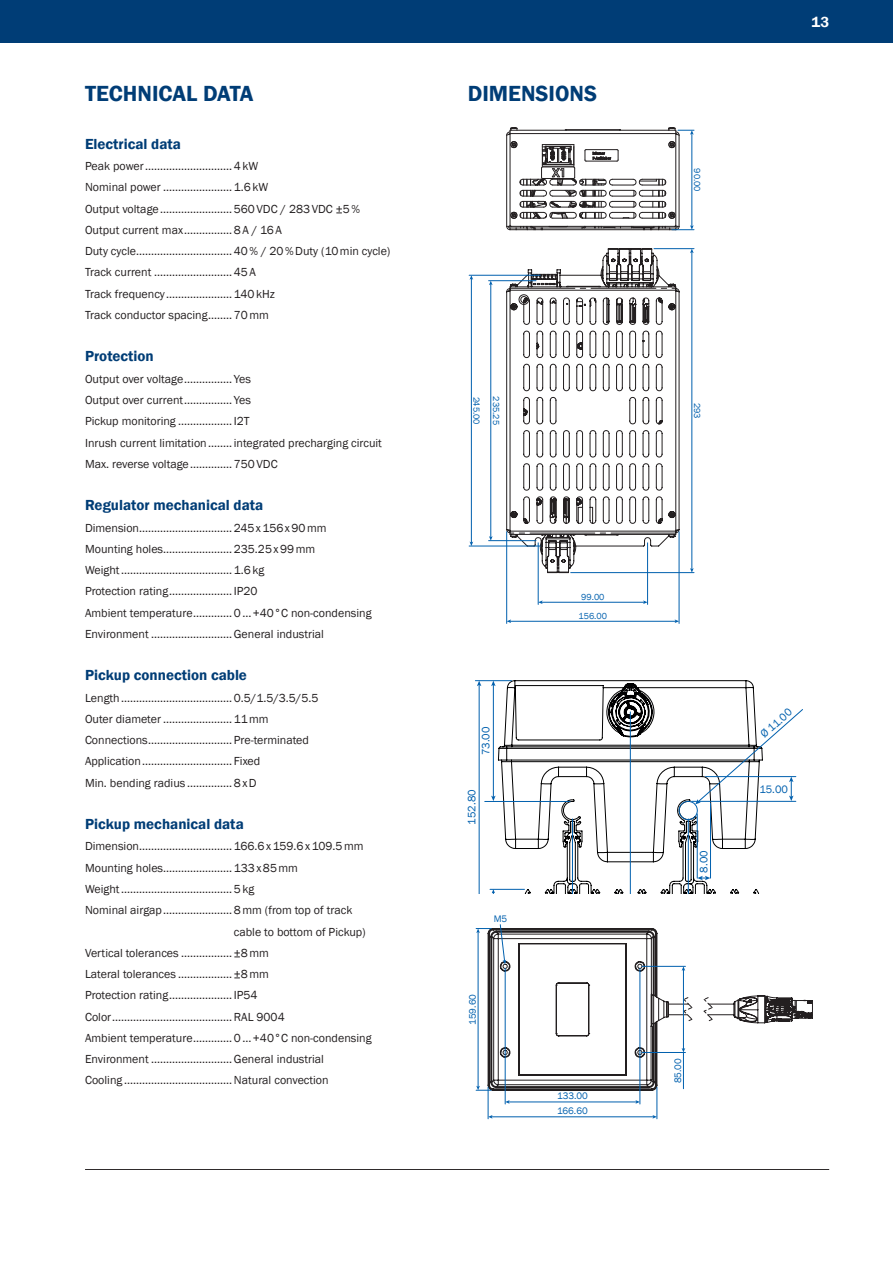
<style>
.page{position:relative;width:893px;height:1263px;background:#fff}
.page>*{position:absolute;margin:0;border:0;box-sizing:border-box;transform-origin:0 0}
.t1{font:600 22.5px "Franklin Gothic";color:#003d76}
.t2{font:600 15px "Franklin Gothic";color:#003d76}
.t3{font:600 15px "Franklin Gothic";color:#fff}
.t4{font:12px/21.3px "Franklin Gothic";color:#231f20}
.t5{font:11.1px "Franklin Gothic";color:#0160ae}
.t6{font:9.75px "Franklin Gothic";color:#0160ae}
.t7{font:9px "Franklin Gothic";color:#0160ae}
</style>
<div class="page">
<div style="left:0;top:0;width:893px;height:43px;background:#003d76"></div>
<hr style="left:85px;top:1169px;width:744px;height:1px;background:#231f20">
<svg style="left:488px;top:928px;width:325px;height:163px"></svg>
<svg style="left:500px;top:924px;width:6px;height:40px"></svg>
<hr style="left:491px;top:1116px;width:163px;height:1px;background:#0160ae">
<svg style="left:489px;top:1115px;width:4px;height:4px"></svg>
<svg style="left:652px;top:1115px;width:5px;height:4px"></svg>
<hr style="left:657px;top:1087px;width:1px;height:32px;background:#0160ae">
<hr style="left:488px;top:1087px;width:1px;height:32px;background:#0160ae">
<hr style="left:508px;top:1102px;width:129px;height:1px;background:#0160ae">
<svg style="left:506px;top:1100px;width:4px;height:4px"></svg>
<svg style="left:635px;top:1100px;width:5px;height:4px"></svg>
<hr style="left:640px;top:968px;width:1px;height:136px;background:#0160ae">
<hr style="left:505px;top:968px;width:1px;height:136px;background:#0160ae">
<hr style="left:478px;top:932px;width:1px;height:155px;background:#0160ae">
<svg style="left:476px;top:928px;width:15px;height:5px"></svg>
<svg style="left:476px;top:1086px;width:15px;height:5px"></svg>
<hr style="left:683px;top:969px;width:1px;height:80px;background:#0160ae">
<hr style="left:683px;top:1052px;width:1px;height:37px;background:#0160ae">
<hr style="left:642px;top:966px;width:43px;height:1px;background:#0160ae">
<hr style="left:642px;top:1052px;width:43px;height:1px;background:#0160ae">
<svg style="left:506px;top:248px;width:174px;height:325px"></svg>
<hr style="left:506px;top:135px;width:1px;height:91px;background:#231f20">
<hr style="left:679px;top:135px;width:1px;height:91px;background:#231f20">
<hr style="left:542px;top:229px;width:101px;height:1px;background:#231f20">
<hr style="left:542px;top:228px;width:101px;height:1px;background:#231f20">
<hr style="left:511px;top:226px;width:164px;height:1px;background:#231f20">
<hr style="left:510px;top:134px;width:1px;height:91px;background:#231f20">
<hr style="left:675px;top:134px;width:1px;height:91px;background:#231f20">
<svg style="left:506px;top:225px;width:37px;height:5px"></svg>
<svg style="left:594px;top:226px;width:27px;height:2px"></svg>
<hr style="left:692px;top:133px;width:1px;height:94px;background:#0160ae">
<svg style="left:506px;top:128px;width:188px;height:91px"></svg>
<svg style="left:631px;top:225px;width:63px;height:5px"></svg>
<hr style="left:692px;top:252px;width:1px;height:317px;background:#0160ae">
<svg style="left:690px;top:568px;width:4px;height:4px"></svg>
<svg style="left:690px;top:249px;width:4px;height:4px"></svg>
<hr style="left:654px;top:248px;width:40px;height:1px;background:#0160ae">
<hr style="left:571px;top:572px;width:123px;height:1px;background:#0160ae">
<hr style="left:471px;top:278px;width:1px;height:265px;background:#0160ae">
<svg style="left:470px;top:541px;width:3px;height:5px"></svg>
<hr style="left:469px;top:275px;width:71px;height:1px;background:#0160ae">
<hr style="left:469px;top:546px;width:71px;height:1px;background:#0160ae">
<hr style="left:490px;top:284px;width:1px;height:253px;background:#0160ae">
<svg style="left:489px;top:281px;width:4px;height:4px"></svg>
<svg style="left:489px;top:536px;width:4px;height:4px"></svg>
<hr style="left:489px;top:540px;width:47px;height:1px;background:#0160ae">
<hr style="left:489px;top:280px;width:47px;height:1px;background:#0160ae">
<hr style="left:510px;top:621px;width:166px;height:1px;background:#0160ae">
<svg style="left:507px;top:619px;width:4px;height:4px"></svg>
<svg style="left:675px;top:619px;width:4px;height:4px"></svg>
<hr style="left:679px;top:532px;width:1px;height:91px;background:#0160ae">
<hr style="left:506px;top:532px;width:1px;height:91px;background:#0160ae">
<hr style="left:541px;top:602px;width:103px;height:1px;background:#0160ae">
<svg style="left:643px;top:600px;width:4px;height:4px"></svg>
<svg style="left:539px;top:600px;width:4px;height:4px"></svg>
<hr style="left:538px;top:543px;width:1px;height:61px;background:#0160ae">
<hr style="left:647px;top:543px;width:1px;height:61px;background:#0160ae">
<svg style="left:498px;top:680px;width:261px;height:213px"></svg>
<hr style="left:485px;top:801px;width:85px;height:1px;background:#0160ae">
<hr style="left:490px;top:889px;width:34px;height:1px;background:#0160ae">
<hr style="left:475px;top:680px;width:37px;height:1px;background:#0160ae">
<hr style="left:493px;top:685px;width:1px;height:112px;background:#0160ae">
<svg style="left:491px;top:681px;width:5px;height:5px"></svg>
<svg style="left:491px;top:796px;width:5px;height:5px"></svg>
<hr style="left:479px;top:685px;width:1px;height:208px;background:#0160ae">
<svg style="left:477px;top:681px;width:4px;height:5px"></svg>
<svg style="left:697px;top:876px;width:13px;height:4px"></svg>
<hr style="left:697px;top:814px;width:1px;height:64px;background:#0160ae">
<hr style="left:710px;top:803px;width:1px;height:75px;background:#0160ae">
<hr style="left:572px;top:819px;width:1px;height:74px;background:#0160ae">
<hr style="left:688px;top:819px;width:1px;height:74px;background:#0160ae">
<hr style="left:630px;top:712px;width:1px;height:181px;background:#0160ae">
<svg style="left:679px;top:709px;width:124px;height:111px"></svg>
<hr style="left:705px;top:776px;width:91px;height:1px;background:#0160ae">
<hr style="left:691px;top:801px;width:105px;height:1px;background:#0160ae">
<h1 class="t1" style="left:85px;top:79px;width:170px">TECHNICAL DATA</h1>
<h1 class="t1" style="left:468px;top:79px;width:131px">DIMENSIONS</h1>
<p class="t2" style="left:85px;top:135px;width:97px">Electrical data</p>
<p class="t4" style="left:85px;top:156px;width:307px">Peak power............................. 4kW<br>Nominal power ....................... 1.6kW<br>Output voltage........................ 560VDC / 283VDC ±5% Output current max................ 8A / 16A<br>Duty cycle................................ 40% / 20%Duty (10min cycle)<br>Track current .......................... 45A<br>Track frequency...................... 140kHz<br>Track conductor spacing........ 70mm</p>
<p class="t2" style="left:85px;top:347px;width:70px">Protection</p>
<p class="t4" style="left:85px;top:368px;width:298px">Output over voltage................ Yes<br>Output over current................ Yes<br>Pickup monitoring .................. I2T<br>Inrush current limitation........ integrated precharging circuit Max. reverse voltage.............. 750VDC</p>
<p class="t2" style="left:85px;top:496px;width:180px">Regulator mechanical data</p>
<p class="t4" style="left:85px;top:517px;width:288px">Dimension............................... 245x156x90mm Mounting holes....................... 235.25x99mm Weight..................................... 1.6kg<br>Protection rating..................... IP20<br>Ambient temperature............. 0...+40°C non-condensing Environment ...........................General industrial</p>
<p class="t2" style="left:85px;top:666px;width:163px">Pickup connection cable</p>
<p class="t4" style="left:85px;top:687px;width:235px">Length..................................... 0.5/1.5/3.5/5.5<br>Outer diameter ....................... 11mm Connections............................ Pre-terminated Application.............................. Fixed<br>Min. bending radius ............... 8xD</p>
<p class="t2" style="left:85px;top:815px;width:160px">Pickup mechanical data</p>
<p class="t4" style="left:85px;top:836px;width:280px">Dimension............................... 166.6x159.6x109.5mm</p>
<p class="t4" style="left:85px;top:857px;width:215px">Mounting holes....................... 133x85mm</p>
<p class="t4" style="left:85px;top:879px;width:171px">Weight..................................... 5kg</p>
<p class="t4" style="left:85px;top:900px;width:269px">Nominal airgap....................... 8mm (from top of track</p>
<p class="t4" style="left:234px;top:921px;width:133px">cable to bottom of Pickup)</p>
<p class="t4" style="left:85px;top:942px;width:185px">Vertical tolerances ................. ±8mm</p>
<p class="t4" style="left:85px;top:964px;width:185px">Lateral tolerances .................. ±8mm</p>
<p class="t4" style="left:85px;top:985px;width:174px">Protection rating..................... IP54</p>
<p class="t4" style="left:85px;top:1006px;width:201px">Color........................................RAL 9004</p>
<p class="t4" style="left:85px;top:1027px;width:288px">Ambient temperature............. 0...+40°C non-condensing</p>
<p class="t4" style="left:85px;top:1049px;width:240px">Environment ...........................General industrial</p>
<p class="t4" style="left:85px;top:1070px;width:245px">Cooling ....................................Natural convection</p>
<p class="t6" style="left:557px;top:1090px;width:32px">133.00</p>
<p class="t7" style="left:703px;top:168px;width:25px;rotate:90deg">90.00</p>
<p class="t7" style="left:502px;top:396px;width:30px;rotate:90deg">235.25</p>
<p class="t7" style="left:703px;top:403px;width:17px;rotate:90deg">293</p>
<p class="t7" style="left:482px;top:396px;width:30px;rotate:90deg">245.00</p>
<p class="t7" style="left:581px;top:591px;width:25px">99.00</p>
<p class="t7" style="left:579px;top:610px;width:30px">156.00</p>
<p class="t5" style="left:479px;top:755px;width:30px;rotate:-90deg">73.00</p>
<p class="t5" style="left:465px;top:824px;width:37px;rotate:-90deg">152.80</p>
<p class="t5" style="left:697px;top:873px;width:24px;rotate:-90deg">8.00</p>
<p class="t6" style="left:494px;top:913px;width:15px">M5</p>
<p class="t6" style="left:467px;top:1025px;width:32px;rotate:-90deg">159.60</p>
<p class="t6" style="left:672px;top:1083px;width:27px;rotate:-90deg">85.00</p>
<p class="t6" style="left:557px;top:1105px;width:32px">166.60</p>
<p class="t3" style="left:811px;top:12px;width:19px">13</p>
<p class="t5" style="left:757px;top:730px;width:40px;rotate:-41deg">Ø 11.00</p>
<p class="t5" style="left:759px;top:783px;width:30px">15.00</p>
</div>
